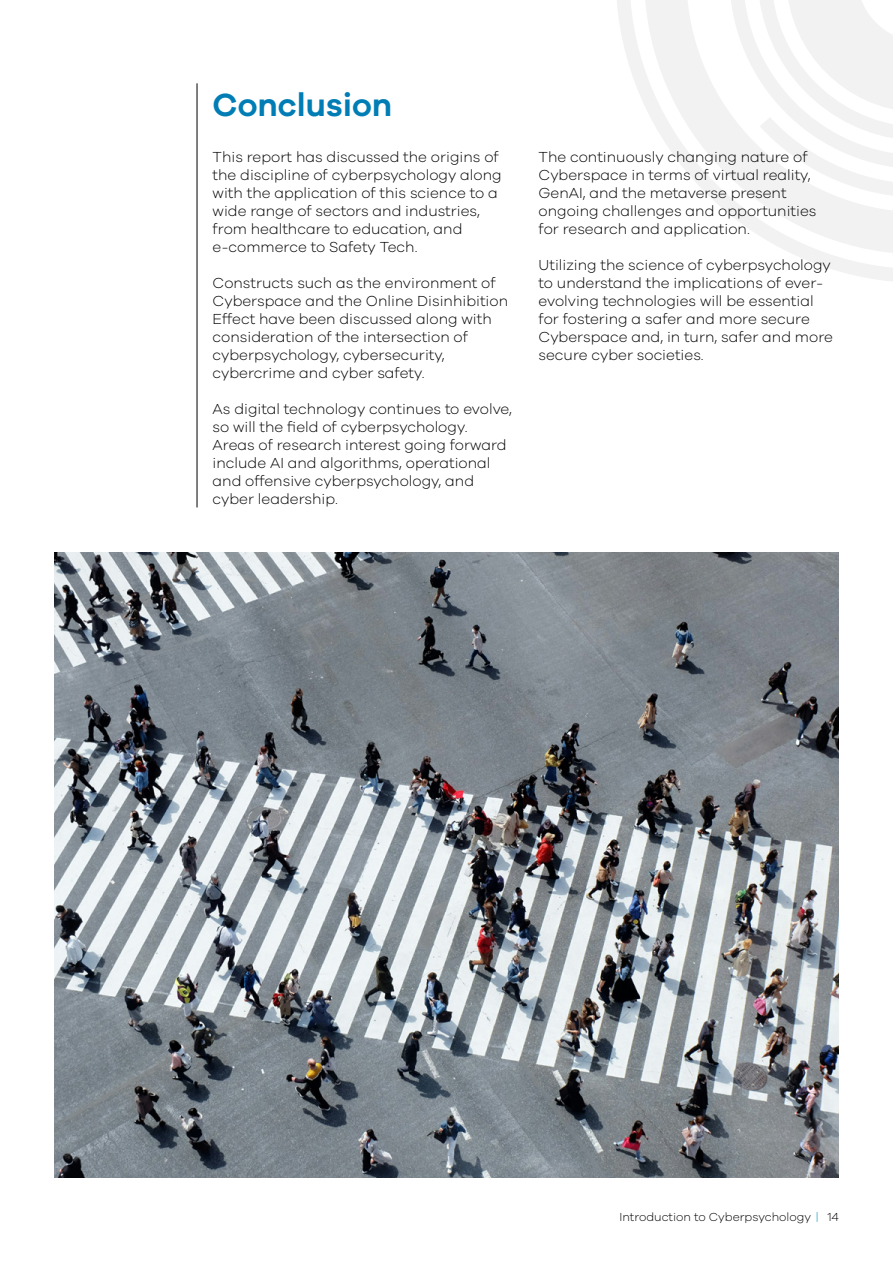
<style>
.page{position:relative;width:893px;height:1263px;background:#fff}
.page>*{position:absolute;margin:0;border:0;box-sizing:border-box;transform-origin:0 0}
.t1{font:600 33px "Galano Grotesque";color:#007db5}
.t2{font:300 15px/18px "Galano Grotesque";color:#000}
.t3{font:300 12px "Galano Grotesque";color:#000}
.s1{color:#0096c7}
</style>
<div class="page">
<svg style="left:617px;top:0;width:276px;height:281px"></svg>
<hr style="left:197px;top:83px;width:1px;height:424px;background:#000">
<img style="left:54px;top:553px;width:785px;height:625px">
<h1 class="t1" style="left:213px;top:85px;width:181px">Conclusion</h1>
<p class="t2" style="left:213px;top:147px;width:291px">This report has discussed the origins of the discipline of cyberpsychology along with the application of this science to a wide range of sectors and industries, from healthcare to education, and e-commerce to Safety Tech.</p>
<p class="t2" style="left:213px;top:273px;width:297px">Constructs such as the environment of Cyberspace and the Online Disinhibition Effect have been discussed along with consideration of the intersection of cyberpsychology, cybersecurity, cybercrime and cyber safety.</p>
<p class="t2" style="left:213px;top:399px;width:301px">As digital technology continues to evolve, so will the field of cyberpsychology.<br>Areas of research interest going forward include AI and algorithms, operational and offensive cyberpsychology, and cyber leadership.</p>
<p class="t2" style="left:539px;top:147px;width:279px">The continuously changing nature of Cyberspace in terms of virtual reality, GenAI, and the metaverse present ongoing challenges and opportunities for research and application.</p>
<p class="t2" style="left:539px;top:255px;width:294px">Utilizing the science of cyberpsychology</p>
<p class="t2" style="left:539px;top:291px;width:277px">evolving technologies will be essential</p>
<p class="t2" style="left:539px;top:273px;width:286px">to understand the implications of ever-</p>
<p class="t2" style="left:539px;top:309px;width:296px">for fostering a safer and more secure<br>Cyberspace and in, turn, safer and more secure cyber societies.</p>
<p class="t3" style="left:619px;top:1210px;width:201px">Introduction to Cyberpsychology <span class="s1">|</span></p>
<p class="t3" style="left:827px;top:1210px;width:13px">14</p>
</div>
